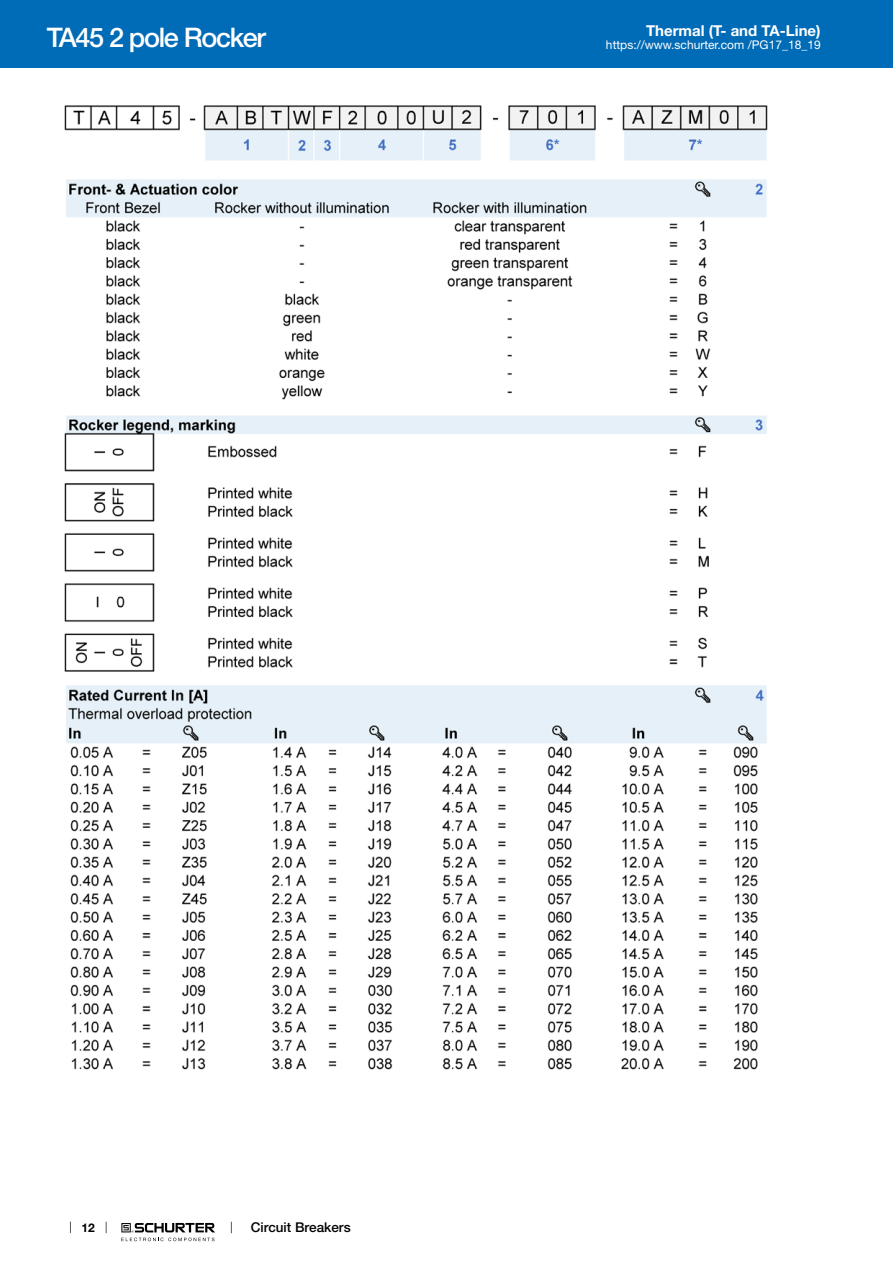
<style>
.page{position:relative;width:893px;height:1263px;background:#fff}
.page>*{position:absolute;margin:0;border:0;box-sizing:border-box;transform-origin:0 0}
.t1{font:500 27px "Helvetica Neue LT";letter-spacing:-.05em;color:#fff}
.t2{font:700 15px "Helvetica Neue LT";color:#fff}
.t3{font:500 13.5px "Helvetica Neue LT";color:#000}
.t4{font:12px "Helvetica Neue LT";color:#fff}
.t5{font:700 12px "Helvetica Neue LT";color:#000}
</style>
<div class="page">
<svg style="left:70px;top:1221px;width:1px;height:12px"></svg>
<svg style="left:121px;top:1223px;width:94px;height:18px"></svg>
<div style="left:0;top:0;width:893px;height:68px;background:#006bb6"></div>
<img style="left:64px;top:105px;width:704px;height:965px">
<h1 class="t1" style="left:47px;top:21px;width:221px">TA45 2 pole Rocker</h1>
<p class="t2" style="left:646px;top:21px;width:176px">Thermal (T- and TA-Line)</p>
<p class="t4" style="left:606px;top:38px;width:216px">https://www.schurter.com /PG17_18_19</p>
<p class="t5" style="left:82px;top:1220px;width:15px">12</p>
<p class="t3" style="left:251px;top:1219px;width:101px">Circuit Breakers</p>
</div>
